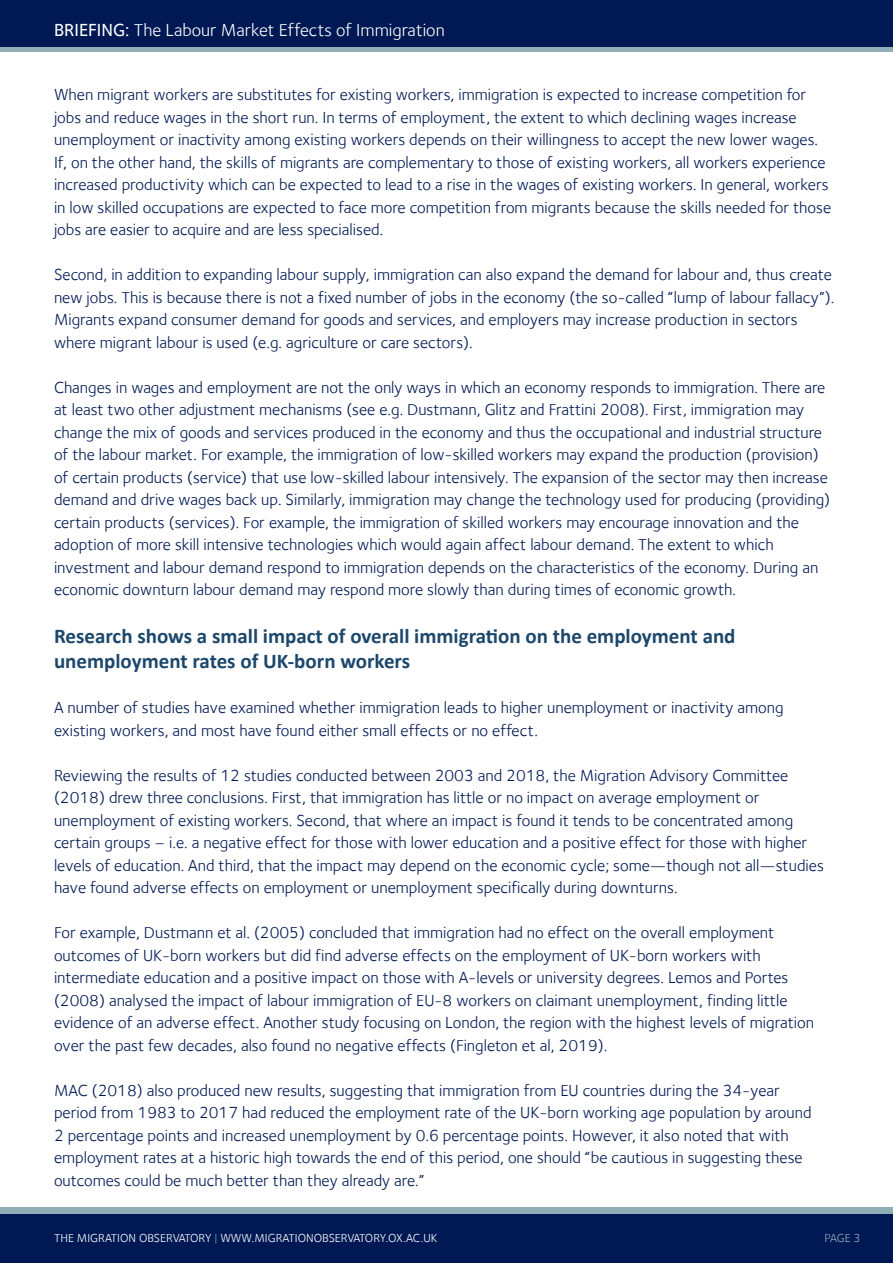
<style>
.page{position:relative;width:893px;height:1263px;background:#fff}
.page>*{position:absolute;margin:0;border:0;box-sizing:border-box;transform-origin:0 0}
.t1{font:700 21px/25.2px "Calibri";color:#1c476b}
.t2{font:18px "Foundry Sterling";color:#fff}
.Body{font:16.5px/22.5px "Foundry Sterling";color:#001954}
.t3{font:12px "Foundry Sterling";color:#fff}
.t4{font:12px "Foundry Sterling";color:#90aeb8}
.s1{font-weight:500}
.s2{color:#5c9baf}
</style>
<div class="page">
<div style="left:0;top:1213px;width:893px;height:50px;background:#001954"></div>
<div style="left:0;top:1207px;width:893px;height:6px;background:#90aeb8"></div>
<div style="left:0;top:0;width:893px;height:48px;background:#001954"></div>
<hr style="left:0;top:48px;width:893px;height:4px;background:#90aeb8">
<p class="t2" style="left:54px;top:19px;width:392px"><span class="s1">BRIEFING:</span> The Labour Market Effects of Immigration</p>
<p class="Body" style="left:54px;top:83px;width:779px">When migrant workers are substitutes for existing workers, immigration is expected to increase competition for jobs and reduce wages in the short run. In terms of employment, the extent to which declining wages increase unemployment or inactivity among existing workers depends on their willingness to accept the new lower wages.<br>If, on the other hand, the skills of migrants are complementary to those of existing workers, all workers experience increased productivity which can be expected to lead to a rise in the wages of existing workers. In general, workers in low skilled occupations are expected to face more competition from migrants because the skills needed for those jobs are easier to acquire and are less specialised.</p>
<p class="Body" style="left:54px;top:263px;width:782px">Second, in addition to expanding labour supply, immigration can also expand the demand for labour and, thus create new jobs. This is because there is not a fixed number of jobs in the economy (the so-called “lump of labour fallacy”).<br>Migrants expand consumer demand for goods and services, and employers may increase production in sectors where migrant labour is used (e.g. agriculture or care sectors).</p>
<p class="Body" style="left:54px;top:376px;width:778px">Changes in wages and employment are not the only ways in which an economy responds to immigration. There are at least two other adjustment mechanisms (see e.g. Dustmann, Glitz and Frattini 2008). First, immigration may change the mix of goods and services produced in the economy and thus the occupational and industrial structure of the labour market. For example, the immigration of low-skilled workers may expand the production (provision) of certain products (service) that use low-skilled labour intensively. The expansion of the sector may then increase demand and drive wages back up. Similarly, immigration may change the technology used for producing (providing) certain products (services). For example, the immigration of skilled workers may encourage innovation and the adoption of more skill intensive technologies which would again affect labour demand. The extent to which investment and labour demand respond to immigration depends on the characteristics of the economy. During an economic downturn labour demand may respond more slowly than during times of economic growth.</p>
<h1 class="t1" style="left:54px;top:623px;width:683px">Research shows a small impact of overall immigration on the employment and unemployment rates of UK-born workers</h1>
<p class="Body" style="left:54px;top:696px;width:731px">A number of studies have examined whether immigration leads to higher unemployment or inactivity among existing workers, and most have found either small effects or no effect.</p>
<p class="Body" style="left:54px;top:764px;width:771px">Reviewing the results of 12 studies conducted between 2003 and 2018, the Migration Advisory Committee (2018) drew three conclusions. First, that immigration has little or no impact on average employment or unemployment of existing workers. Second, that where an impact is found it tends to be concentrated among certain groups – i.e. a negative effect for those with lower education and a positive effect for those with higher levels of education. And third, that the impact may depend on the economic cycle; some—though not all—studies have found adverse effects on employment or unemployment specifically during downturns.</p>
<p class="Body" style="left:54px;top:921px;width:762px">For example, Dustmann et al. (2005) concluded that immigration had no effect on the overall employment outcomes of UK-born workers but did find adverse effects on the employment of UK-born workers with intermediate education and a positive impact on those with A-levels or university degrees. Lemos and Portes (2008) analysed the impact of labour immigration of EU-8 workers on claimant unemployment, finding little evidence of an adverse effect. Another study focusing on London, the region with the highest levels of migration over the past few decades, also found no negative effects (Fingleton et al, 2019).</p>
<p class="Body" style="left:54px;top:1079px;width:759px">MAC (2018) also produced new results, suggesting that immigration from EU countries during the 34-year period from 1983 to 2017 had reduced the employment rate of the UK-born working age population by around 2 percentage points and increased unemployment by 0.6 percentage points. However, it also noted that with employment rates at a historic high towards the end of this period, one should “be cautious in suggesting these outcomes could be much better than they already are.”</p>
<p class="t3" style="left:54px;top:1231px;width:385px">THE MIGRATION OBSERVATORY <span class="s2">|</span> WWW.MIGRATIONOBSERVATORY.OX.AC.UK</p>
<p class="t4" style="left:824px;top:1231px;width:38px">PAGE 3</p>
</div>
